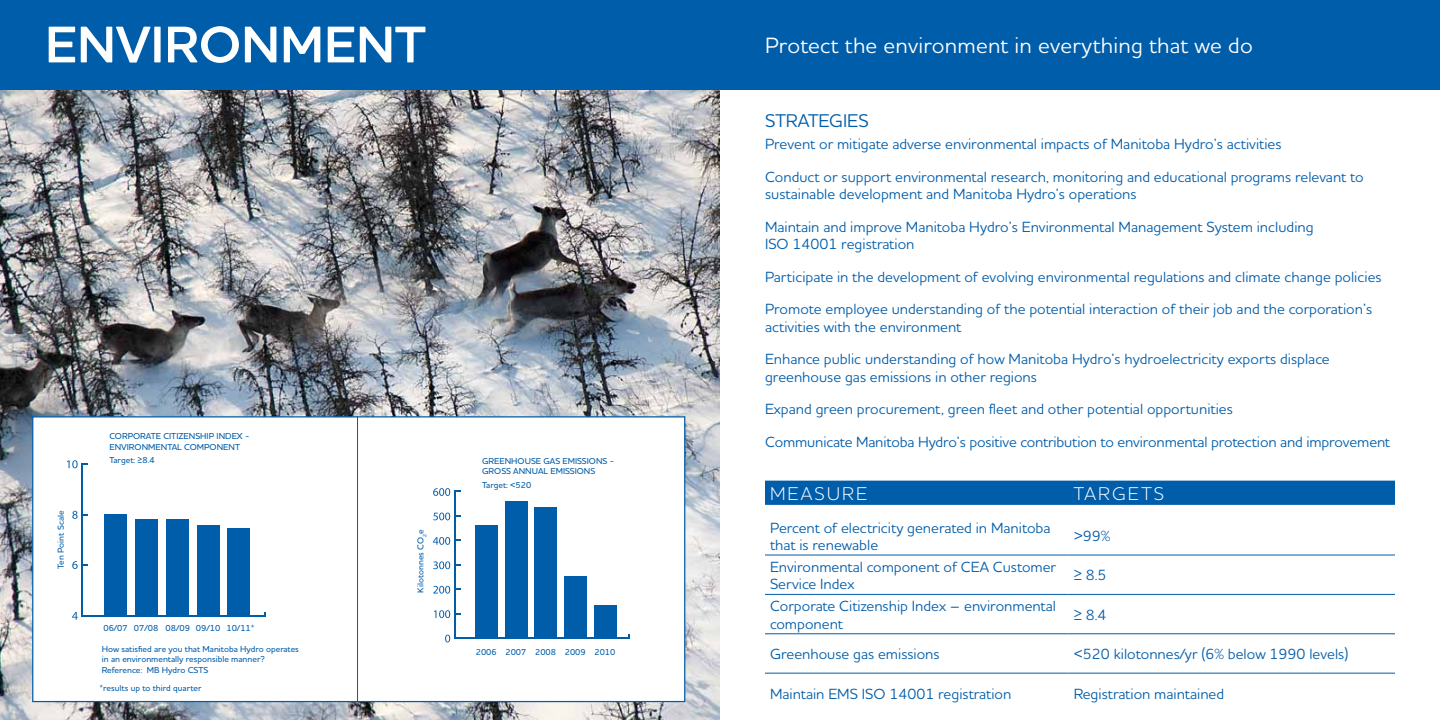
<style>
.page{position:relative;width:1440px;height:720px;background:#fff}
.page>*{position:absolute;margin:0;border:0;box-sizing:border-box;transform-origin:0 0}
.t1{font:700 52.5px "MH Houschka Std";color:#fff}
.t2{font:22.5px "MH Houschka Std";letter-spacing:.01em;color:#fff}
.t3{font:300 18.75px "MH Houschka Std";letter-spacing:.11em;color:#fff}
.t4{font:18.75px "MH Houschka Std";color:#005daa}
.t5{font:15px/32.5px "MH Houschka Std";color:#005daa}
.t6{font:500 8.75px/10.5px "MH Houschka Std";color:#005daa}
</style>
<div class="page">
<img style="left:0;top:90px;width:720px;height:630px">
<div style="left:0;top:0;width:1440px;height:90px;background:#005daa"></div>
<div style="left:765px;top:481px;width:630px;height:24px;background:#005daa"></div>
<hr style="left:765px;top:555px;width:304px;height:1px;background:#005daa">
<hr style="left:1069px;top:555px;width:326px;height:1px;background:#005daa">
<hr style="left:765px;top:594px;width:304px;height:1px;background:#005daa">
<hr style="left:1069px;top:594px;width:326px;height:1px;background:#005daa">
<hr style="left:765px;top:633px;width:304px;height:1px;background:#005daa">
<hr style="left:1069px;top:633px;width:326px;height:1px;background:#005daa">
<hr style="left:765px;top:673px;width:304px;height:1px;background:#005daa">
<hr style="left:1069px;top:673px;width:326px;height:1px;background:#005daa">
<div style="left:32px;top:416px;width:653px;height:286px;background:#fff;border:1px solid #005daa"></div>
<hr style="left:81px;top:615px;width:185px;height:1px;background:#005daa">
<hr style="left:81px;top:464px;width:2px;height:152px;background:#005daa">
<svg style="left:72px;top:612px;width:16px;height:8px"></svg>
<svg style="left:72px;top:561px;width:16px;height:8px"></svg>
<svg style="left:72px;top:511px;width:16px;height:8px"></svg>
<svg style="left:67px;top:460px;width:21px;height:8px"></svg>
<div style="left:228px;top:529px;width:22px;height:87px;background:#005daa"></div>
<div style="left:197px;top:525px;width:22px;height:91px;background:#005daa"></div>
<div style="left:166px;top:520px;width:23px;height:96px;background:#005daa"></div>
<div style="left:135px;top:520px;width:23px;height:96px;background:#005daa"></div>
<div style="left:104px;top:514px;width:23px;height:102px;background:#005daa"></div>
<hr style="left:455px;top:637px;width:175px;height:2px;background:#005daa">
<hr style="left:454px;top:491px;width:1px;height:147px;background:#005daa">
<svg style="left:445px;top:634px;width:11px;height:8px"></svg>
<svg style="left:434px;top:610px;width:26px;height:8px"></svg>
<svg style="left:433px;top:586px;width:27px;height:8px"></svg>
<svg style="left:433px;top:561px;width:27px;height:8px"></svg>
<svg style="left:433px;top:537px;width:27px;height:8px"></svg>
<svg style="left:433px;top:513px;width:27px;height:7px"></svg>
<svg style="left:433px;top:488px;width:27px;height:8px"></svg>
<div style="left:594px;top:606px;width:23px;height:32px;background:#005daa"></div>
<div style="left:564px;top:577px;width:23px;height:61px;background:#005daa"></div>
<div style="left:535px;top:508px;width:22px;height:130px;background:#005daa"></div>
<div style="left:505px;top:501px;width:23px;height:137px;background:#005daa"></div>
<div style="left:475px;top:526px;width:23px;height:112px;background:#005daa"></div>
<hr style="left:357px;top:416px;width:1px;height:286px;background:#005daa">
<h1 class="t1" style="left:45px;top:10px;width:382px">ENVIRONMENT</h1>
<h2 class="t2" style="left:765px;top:31px;width:489px">Protect the environment in everything that we do</h2>
<p class="t6" style="left:55px;top:569px;width:59px;rotate:-90deg">Ten Point Scale</p>
<p class="t6" style="left:109px;top:431px;width:142px">CORPORATE CITIZENSHIP INDEX -<br>ENVIRONMENTAL COMPONENT</p>
<p class="t6" style="left:109px;top:455px;width:47px">Target: ≥8.4</p>
<p class="t6" style="left:103px;top:623px;width:56px">06/07 07/08</p>
<p class="t6" style="left:166px;top:623px;width:91px">08/09 09/10 10/11*</p>
<p class="t6" style="left:102px;top:643px;width:199px">How satisfied are you that Manitoba Hydro operates in an environmentally responsible manner?<br>Reference: MB Hydro CSTS</p>
<p class="t6" style="left:99px;top:682px;width:104px">*results up to third quarter</p>
<p class="t6" style="left:415px;top:593px;width:64px;rotate:-90deg">Kilotonnes CO<sub>2</sub>e</p>
<p class="t6" style="left:482px;top:455px;width:133px">GREENHOUSE GAS EMISSIONS -<br>GROSS ANNUAL EMISSIONS</p>
<p class="t6" style="left:482px;top:479px;width:51px">Target: &lt;520</p>
<p class="t6" style="left:476px;top:647px;width:52px">2006 2007</p>
<p class="t6" style="left:535px;top:647px;width:82px">2008 2009 2010</p>
<p class="t4" style="left:765px;top:108px;width:105px">STRATEGIES</p>
<p class="t5" style="left:765px;top:128px;width:600px">Prevent or mitigate adverse environmental impacts of Manitoba Hydro’s activities<br>Conduct or support environmental research, monitoring and educational programs relevant to</p>
<p class="t5" style="left:765px;top:178px;width:550px">sustainable development and Manitoba Hydro’s operations<br>Maintain and improve Manitoba Hydro’s Environmental Management System including</p>
<p class="t5" style="left:765px;top:228px;width:618px">ISO 14001 registration<br>Participate in the development of evolving environmental regulations and climate change policies<br>Promote employee understanding of the potential interaction of their job and the corporation’s</p>
<p class="t5" style="left:765px;top:310px;width:566px">activities with the environment<br>Enhance public understanding of how Manitoba Hydro’s hydroelectricity exports displace</p>
<p class="t5" style="left:765px;top:360px;width:627px">greenhouse gas emissions in other regions<br>Expand green procurement, green fleet and other potential opportunities<br>Communicate Manitoba Hydro’s positive contribution to environmental protection and improvement</p>
<p class="t3" style="left:770px;top:482px;width:99px">MEASURE</p>
<p class="t3" style="left:1074px;top:482px;width:92px">TARGETS</p>
<p class="t5" style="left:770px;top:518px;width:282px;line-height:17.5px">Percent of electricity generated in Manitoba that is renewable</p>
<p class="t5" style="left:1074px;top:520px;width:38px">&gt;99%</p>
<p class="t5" style="left:770px;top:557px;width:288px;line-height:17.5px">Environmental component of CEA Customer<br>Service Index</p>
<p class="t5" style="left:1074px;top:559px;width:34px">≥ 8.5</p>
<p class="t5" style="left:770px;top:597px;width:288px;line-height:17.5px">Corporate Citizenship Index – environmental component</p>
<p class="t5" style="left:1074px;top:598px;width:34px">≥ 8.4</p>
<p class="t5" style="left:770px;top:637px;width:171px">Greenhouse gas emissions</p>
<p class="t5" style="left:1074px;top:637px;width:276px">&lt;520 kilotonnes/yr (6% below 1990 levels)</p>
<p class="t5" style="left:770px;top:677px;width:243px">Maintain EMS ISO 14001 registration</p>
<p class="t5" style="left:1074px;top:677px;width:152px">Registration maintained</p>
</div>
